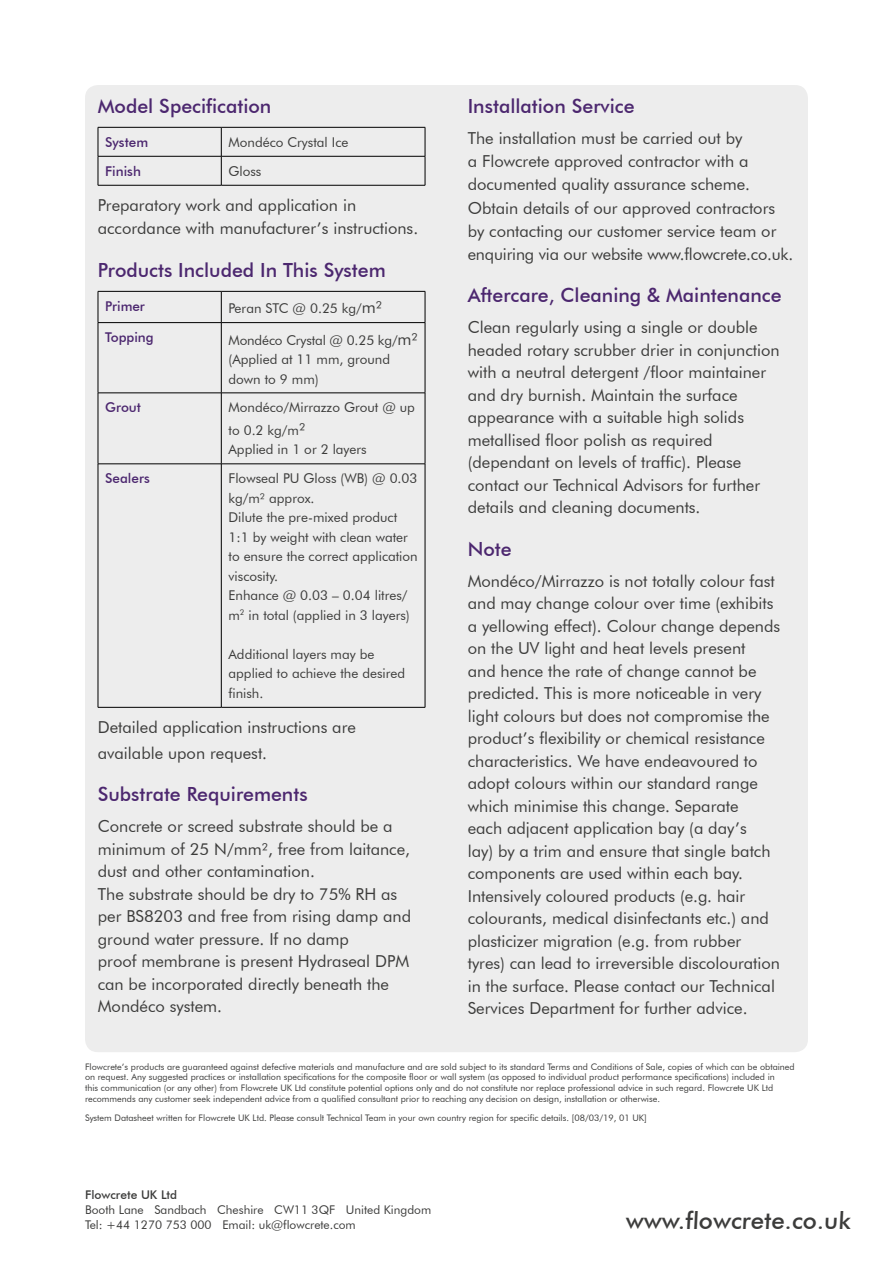
<style>
.page{position:relative;width:893px;height:1263px;background:#fff}
.page>*{position:absolute;margin:0;border:0;box-sizing:border-box;transform-origin:0 0}
.t1{font:500 24px "Futura BT";color:#3c3c3b}
.t2{font:500 19.5px "Futura BT";color:#4c276f}
.t3{font:16.5px/22.5px "Futura BT";color:#3c3c3b}
.t4{font:13.5px/19.5px "Futura BT";color:#3c3c3b}
.t5{font:500 13.5px "Futura BT";color:#4c276f}
.t6{font:12px/15px "Futura BT";color:#3c3c3b}
.t7{font:500 12px "Futura BT";color:#3c3c3b}
.t8{font:9px/10.8px "Futura BT";color:#3c3c3b}
.s1{font-size:16.5px}
</style>
<div class="page">
<div style="left:85px;top:85px;width:723px;height:967px;background:#ededed;border-radius:13px"></div>
<hr style="left:98px;top:127px;width:123px;height:1px;background:#000">
<hr style="left:221px;top:127px;width:204px;height:1px;background:#000">
<hr style="left:98px;top:156px;width:123px;height:1px;background:#000">
<svg style="left:98px;top:127px;width:1px;height:58px"></svg>
<hr style="left:221px;top:156px;width:204px;height:1px;background:#000">
<svg style="left:221px;top:127px;width:1px;height:58px"></svg>
<svg style="left:425px;top:127px;width:1px;height:58px"></svg>
<hr style="left:98px;top:185px;width:123px;height:1px;background:#000">
<hr style="left:221px;top:185px;width:204px;height:1px;background:#000">
<hr style="left:98px;top:291px;width:123px;height:1px;background:#000">
<hr style="left:98px;top:292px;width:1px;height:30px;background:#000">
<hr style="left:221px;top:291px;width:204px;height:1px;background:#000">
<hr style="left:221px;top:292px;width:1px;height:30px;background:#000">
<hr style="left:425px;top:292px;width:1px;height:30px;background:#000">
<hr style="left:98px;top:322px;width:123px;height:1px;background:#000">
<hr style="left:98px;top:323px;width:1px;height:70px;background:#000">
<hr style="left:221px;top:322px;width:204px;height:1px;background:#000">
<hr style="left:221px;top:323px;width:1px;height:70px;background:#000">
<hr style="left:425px;top:323px;width:1px;height:70px;background:#000">
<hr style="left:98px;top:393px;width:123px;height:1px;background:#000">
<hr style="left:98px;top:393px;width:1px;height:71px;background:#000">
<hr style="left:221px;top:393px;width:204px;height:1px;background:#000">
<hr style="left:221px;top:393px;width:1px;height:71px;background:#000">
<hr style="left:425px;top:393px;width:1px;height:71px;background:#000">
<hr style="left:98px;top:464px;width:123px;height:1px;background:#000">
<hr style="left:98px;top:464px;width:1px;height:243px;background:#000">
<hr style="left:221px;top:464px;width:204px;height:1px;background:#000">
<hr style="left:221px;top:464px;width:1px;height:243px;background:#000">
<hr style="left:425px;top:464px;width:1px;height:243px;background:#000">
<hr style="left:98px;top:707px;width:123px;height:1px;background:#000">
<hr style="left:221px;top:707px;width:204px;height:1px;background:#000">
<p class="t2" style="left:98px;top:94px;width:175px">Model Specification</p>
<p class="t5" style="left:105px;top:134px;width:44px">System</p>
<p class="t4" style="left:229px;top:132px;width:121px">Mondéco Crystal Ice</p>
<p class="t5" style="left:105px;top:163px;width:37px">Finish</p>
<p class="t4" style="left:229px;top:161px;width:34px">Gloss</p>
<p class="t3" style="left:98px;top:193px;width:322px;line-height:23.1px">Preparatory work and application in accordance with manufacturer’s instructions.</p>
<p class="t2" style="left:98px;top:258px;width:289px">Products Included In This System</p>
<p class="t5" style="left:105px;top:298px;width:41px">Primer</p>
<p class="t4" style="left:229px;top:299px;width:155px">Peran STC @ 0.25 kg/<span class="s1">m²</span></p>
<p class="t5" style="left:105px;top:329px;width:50px">Topping</p>
<p class="t4" style="left:229px;top:330px;width:191px">Mondéco Crystal @ 0.25 kg/<span class="s1">m² </span>(Applied at 11 mm, ground down to 9 mm)</p>
<p class="t5" style="left:105px;top:399px;width:37px">Grout</p>
<p class="t4" style="left:229px;top:396px;width:188px;line-height:22.5px">Mondéco/Mirrazzo Grout @ up to 0.2 kg/m<span class="s1">²</span></p>
<p class="t4" style="left:229px;top:440px;width:140px">Applied in 1 or 2 layers</p>
<p class="t5" style="left:105px;top:470px;width:46px">Sealers</p>
<p class="t4" style="left:229px;top:469px;width:191px">Flowseal PU Gloss (WB) @ 0.03 kg/m² approx.<br>Dilute the pre-mixed product<br>1:1 by weight with clean water to ensure the correct application viscosity.<br>Enhance @ 0.03 – 0.04 litres/ m<sup>2</sup> in total (applied in 3 layers)</p>
<p class="t4" style="left:229px;top:644px;width:178px">Additional layers may be applied to achieve the desired finish.</p>
<p class="t3" style="left:98px;top:714px;width:260px;line-height:25.5px">Detailed application instructions are available upon request.</p>
<p class="t2" style="left:98px;top:782px;width:211px">Substrate Requirements</p>
<p class="t3" style="left:98px;top:815px;width:315px">Concrete or screed substrate should be a minimum of 25 N/mm², free from laitance, dust and other contamination.<br>The substrate should be dry to 75% RH as per BS8203 and free from rising damp and ground water pressure. If no damp<br>proof membrane is present Hydraseal DPM can be incorporated directly beneath the Mondéco system.</p>
<p class="t2" style="left:468px;top:94px;width:168px">Installation Service</p>
<p class="t3" style="left:468px;top:127px;width:327px;line-height:23.1px">The installation must be carried out by<br>a Flowcrete approved contractor with a documented quality assurance scheme.<br>Obtain details of our approved contractors by contacting our customer service team or enquiring via our website www.flowcrete.co.uk.</p>
<p class="t2" style="left:468px;top:283px;width:315px">Aftercare, Cleaning &amp; Maintenance</p>
<p class="t3" style="left:468px;top:316px;width:313px">Clean regularly using a single or double headed rotary scrubber drier in conjunction with a neutral detergent /floor maintainer and dry burnish. Maintain the surface appearance with a suitable high solids metallised floor polish as required (dependant on levels of traffic). Please contact our Technical Advisors for further details and cleaning documents.</p>
<p class="t2" style="left:468px;top:537px;width:45px">Note</p>
<p class="t3" style="left:468px;top:569px;width:314px">Mondéco/Mirrazzo is not totally colour fast and may change colour over time (exhibits a yellowing effect). Colour change depends on the UV light and heat levels present<br>and hence the rate of change cannot be predicted. This is more noticeable in very light colours but does not compromise the product’s flexibility or chemical resistance characteristics. We have endeavoured to adopt colours within our standard range which minimise this change. Separate<br>each adjacent application bay (a day’s<br>lay) by a trim and ensure that single batch components are used within each bay.<br>Intensively coloured products (e.g. hair colourants, medical disinfectants etc.) and plasticizer migration (e.g. from rubber tyres) can lead to irreversible discolouration in the surface. Please contact our Technical Services Department for further advice.</p>
<p class="t8" style="left:85px;top:1061px;width:711px">Flowcrete’s products are guaranteed against defective materials and manufacture and are sold subject to its standard Terms and Conditions of Sale, copies of which can be obtained on request. Any suggested practices or installation specifications for the composite floor or wall system (as opposed to individual product performance specifications) included in<br>this communication (or any other) from Flowcrete UK Ltd constitute potential options only and do not constitute nor replace professional advice in such regard. Flowcrete UK Ltd recommends any customer seek independent advice from a qualified consultant prior to reaching any decision on design, installation or otherwise.</p>
<p class="t8" style="left:85px;top:1113px;width:563px">System Datasheet written for Flowcrete UK Ltd. Please consult Technical Team in your own country region for specific details. [08/03/19, 01 UK]</p>
<p class="t7" style="left:85px;top:1187px;width:94px">Flowcrete UK Ltd</p>
<p class="t6" style="left:85px;top:1202px;width:348px">Booth Lane Sandbach Cheshire CW11 3QF United Kingdom<br>Tel: +44 1270 753 000 Email: uk@flowcrete.com</p>
<h1 class="t1" style="left:625px;top:1206px;width:226px">www.flowcrete.co.uk</h1>
</div>
